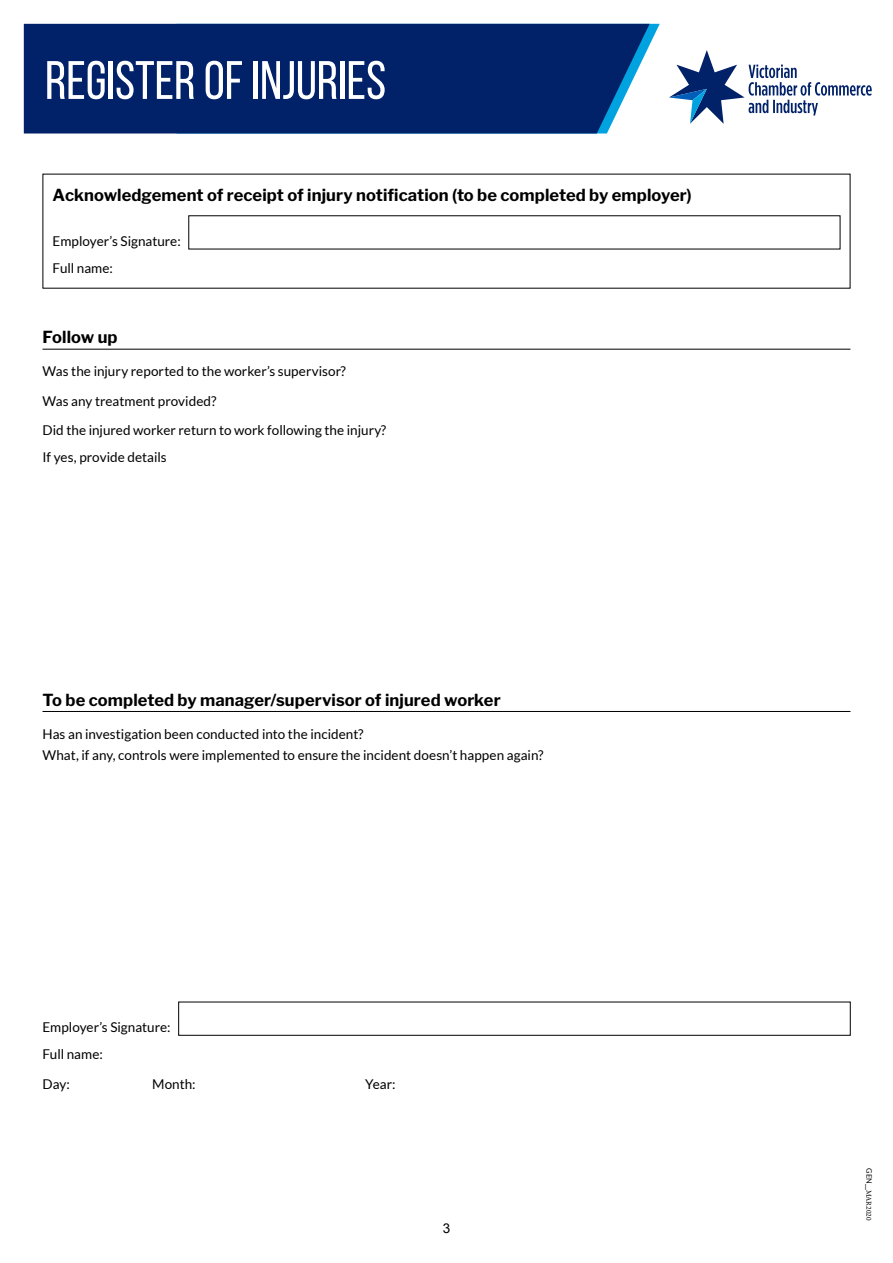
<style>
.page{position:relative;width:893px;height:1263px;background:#fff}
.page>*{position:absolute;margin:0;border:0;box-sizing:border-box;transform-origin:0 0}
.t1{font:54px "Bebas Neue";color:#fff}
.t2{font:700 16.5px "Libre Franklin";letter-spacing:.005em;color:#000}
.t3{font:13.5px/27px "Lato";color:#000}
.t4{font:13.5px "Arial";color:#000}
.t5{font:7.5px "Minion Pro";color:#000}
.s1{font-family:"Lato"}
</style>
<div class="page">
<hr style="left:43px;top:349px;width:807px;height:1px;background:#000">
<hr style="left:43px;top:711px;width:807px;height:1px;background:#000">
<div style="left:24px;top:24px;width:626px;height:109px;background:#012169"></div>
<svg style="left:669px;top:50px;width:203px;height:74px"></svg>
<h1 class="t1" style="left:45px;top:51px;width:343px">REGISTER OF INJURIES</h1>
<p class="t2" style="left:53px;top:185px;width:641px">Acknowledgement of receipt of injury notification (to be completed by employer)</p>
<p class="t3" style="left:53px;top:228px;width:130px">Employer’s Signature:<br>Full name:</p>
<p class="t2" style="left:43px;top:327px;width:77px">Follow up</p>
<p class="t3" style="left:43px;top:356px;width:345px;line-height:29.5px">Was the injury reported to the worker’s supervisor?<br>Was any treatment provided?<br>Did the injured worker return to work following the injury?</p>
<p class="t3" style="left:43px;top:444px;width:126px">If yes, provide details</p>
<p class="t2" style="left:43px;top:690px;width:460px">To be completed by manager/supervisor of injured worker</p>
<p class="t3" style="left:43px;top:723px;width:502px;line-height:21.3px">Has an investigation been conducted into the incident?<br>What, if any, controls were implemented to ensure the incident doesn’t happen again?</p>
<p class="t3" style="left:43px;top:1014px;width:130px">Employer’s Signature:<br>Full name:</p>
<p class="t3" style="left:43px;top:1070px;width:29px">Day:</p>
<p class="t3" style="left:152px;top:1070px;width:45px">Month:</p>
<p class="t3" style="left:365px;top:1070px;width:32px">Year:</p>
<p class="t4" style="left:443px;top:1219px;width:9px">3</p>
<p class="t5" style="left:874px;top:1168px;width:54px;rotate:90deg"><span class="s1">GEN__</span>MAR2020</p>
</div>
